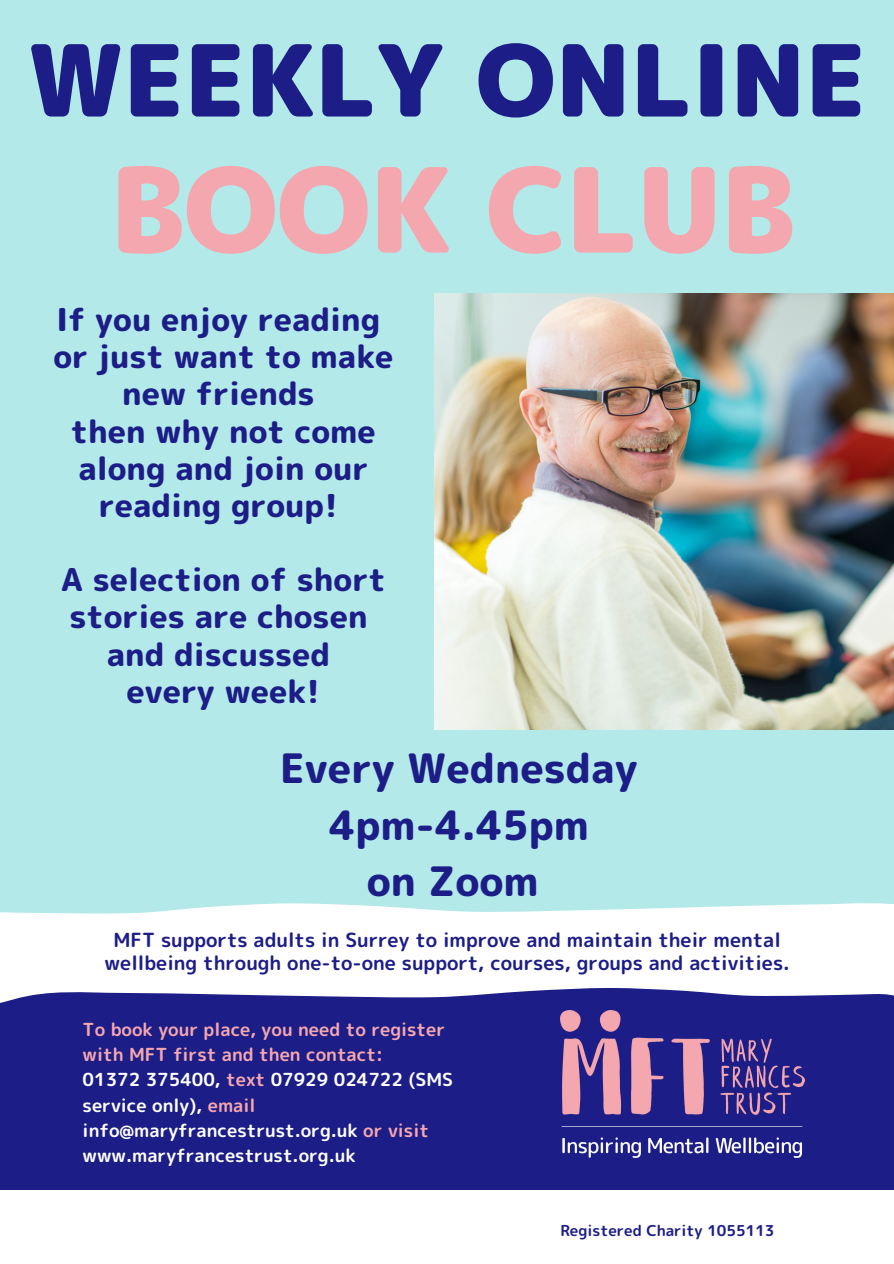
<style>
.page{position:relative;width:894px;height:1264px;background:#fff}
.page>*{position:absolute;margin:0;border:0;box-sizing:border-box;transform-origin:0 0}
.t1{font:117.15px "rounded mplus 1 p black";letter-spacing:-.015em;color:#f5a7af}
.t2{font:99.15px "rounded mplus 1 p black";color:#1c1d87}
.t3{font:40.5px/56.2px "rounded mplus 1 p heavy";color:#1c1d87;text-align:center}
.t4{font:31.5px/37.2px "rounded mplus 1 p heavy";color:#1c1d87;text-align:center}
.t5{font:19.5px/22.5px "rounded mplus 1 p bold";color:#1c1d87;text-align:center}
.t6{font:18px/25.2px "rounded mplus 1 p bold";color:#fff}
.t7{font:15px "rounded mplus 1 p bold";color:#1c1d87}
.s1{color:#f5a7af}
</style>
<div class="page">
<div style="left:0;top:0;width:893px;height:1263px;background:#b3e9e9"></div>
<svg style="left:0;top:903px;width:893px;height:287px;background:#6e6fb2"></svg>
<div style="left:0;top:1190px;width:893px;height:73px;background:#fff"></div>
<img style="left:560px;top:1010px;width:244px;height:147px">
<img style="left:434px;top:294px;width:459px;height:435px">
<h2 class="t2" style="left:28px;top:10px;width:839px">WEEKLY ONLINE</h2>
<h1 class="t1" style="left:110px;top:127px;width:687px">BOOK CLUB</h1>
<h3 class="t4" style="left:53px;top:300px;width:341px">If you enjoy reading or just want to make new friends<br>then why not come along and join our reading group!</h3>
<h3 class="t4" style="left:61px;top:561px;width:326px">A selection of short stories are chosen and discussed<br>every week!</h3>
<h3 class="t3" style="left:280px;top:739px;width:359px">Every Wednesday<br>4pm-4.45pm<br>on Zoom</h3>
<p class="t5" style="left:104px;top:928px;width:686px">MFT supports adults in Surrey to improve and maintain their mental wellbeing through one-to-one support, courses, groups and activities.</p>
<p class="t6" style="left:83px;top:1016px;width:372px"><span class="s1">To book your place, you need to register with MFT first and then contact:<br></span>01372 375400, <span class="s1">text</span> 07929 024722 (SMS service only), <span class="s1">email </span>info@maryfrancestrust.org.uk <span class="s1">or visit </span>www.maryfrancestrust.org.uk</p>
<p class="t7" style="left:560px;top:1219px;width:215px">Registered Charity 1055113</p>
</div>
